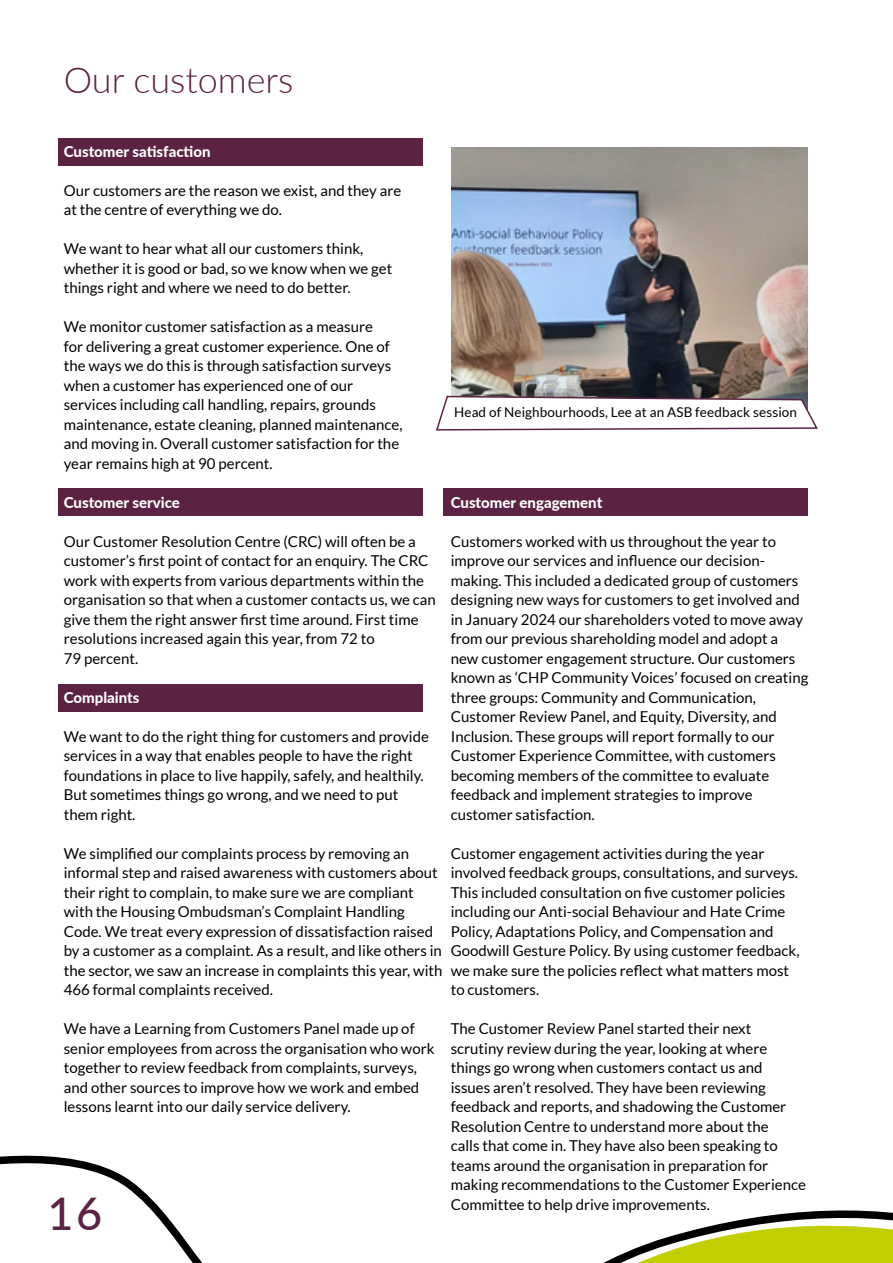
<style>
.page{position:relative;width:893px;height:1263px;background:#fff}
.page>*{position:absolute;margin:0;border:0;box-sizing:border-box;transform-origin:0 0}
.t1{font:500 45px "Lato";color:#5c2244}
.t2{font:300 36px "Lato";color:#5c2244}
.t3{font:15px/19.5px "Lato";color:#000}
.t4{font:800 15px "Lato";color:#fff}
.t5{font:13.5px "Lato";letter-spacing:.01em;color:#000}
</style>
<div class="page">
<img style="left:451px;top:148px;width:357px;height:247px">
<div style="left:58px;top:138px;width:365px;height:28px;background:#5c2244"></div>
<div style="left:58px;top:488px;width:365px;height:28px;background:#5c2244"></div>
<div style="left:443px;top:488px;width:365px;height:28px;background:#5c2244"></div>
<div style="left:58px;top:684px;width:365px;height:28px;background:#5c2244"></div>
<svg style="left:0;top:1155px;width:202px;height:108px"></svg>
<svg style="left:603px;top:1210px;width:290px;height:53px"></svg>
<svg style="left:436px;top:395px;width:382px;height:36px"></svg>
<h2 class="t2" style="left:64px;top:55px;width:231px">Our customers</h2>
<p class="t4" style="left:64px;top:140px;width:148px">Customer satisfaction</p>
<p class="t3" style="left:64px;top:181px;width:339px">Our customers are the reason we exist, and they are at the centre of everything we do.</p>
<p class="t3" style="left:64px;top:239px;width:330px">We want to hear what all our customers think, whether it is good or bad, so we know when we get things right and where we need to do better.</p>
<p class="t3" style="left:64px;top:317px;width:340px">We monitor customer satisfaction as a measure<br>for delivering a great customer experience. One of the ways we do this is through satisfaction surveys when a customer has experienced one of our services including call handling, repairs, grounds maintenance, estate cleaning, planned maintenance, and moving in. Overall customer satisfaction for the year remains high at 90 percent.</p>
<p class="t5" style="left:454px;top:405px;width:344px">Head of Neighbourhoods, Lee at an ASB feedback session</p>
<p class="t4" style="left:64px;top:491px;width:118px">Customer service</p>
<p class="t3" style="left:64px;top:532px;width:374px">Our Customer Resolution Centre (CRC) will often be a customer’s first point of contact for an enquiry. The CRC work with experts from various departments within the organisation so that when a customer contacts us, we can give them the right answer first time around. First time resolutions increased again this year, from 72 to<br>79 percent.</p>
<p class="t4" style="left:64px;top:686px;width:77px">Complaints</p>
<p class="t3" style="left:64px;top:727px;width:367px">We want to do the right thing for customers and provide services in a way that enables people to have the right foundations in place to live happily, safely, and healthily.<br>But sometimes things go wrong, and we need to put them right.</p>
<p class="t3" style="left:64px;top:844px;width:380px">We simplified our complaints process by removing an informal step and raised awareness with customers about their right to complain, to make sure we are compliant with the Housing Ombudsman’s Complaint Handling Code. We treat every expression of dissatisfaction raised by a customer as a complaint. As a result, and like others in the sector, we saw an increase in complaints this year, with 466 formal complaints received.</p>
<p class="t3" style="left:64px;top:1019px;width:372px">We have a Learning from Customers Panel made up of senior employees from across the organisation who work together to review feedback from complaints, surveys, and other sources to improve how we work and embed lessons learnt into our daily service delivery.</p>
<h1 class="t1" style="left:47px;top:1181px;width:56px">16</h1>
<p class="t4" style="left:451px;top:491px;width:153px">Customer engagement</p>
<p class="t3" style="left:451px;top:532px;width:359px">Customers worked with us throughout the year to improve our services and influence our decision&shy;making. This included a dedicated group of customers designing new ways for customers to get involved and in January 2024 our shareholders voted to move away from our previous shareholding model and adopt a new customer engagement structure. Our customers known as ‘CHP Community Voices’ focused on creating three groups: Community and Communication, Customer Review Panel, and Equity, Diversity, and Inclusion. These groups will report formally to our Customer Experience Committee, with customers becoming members of the committee to evaluate feedback and implement strategies to improve customer satisfaction.</p>
<p class="t3" style="left:451px;top:844px;width:350px">Customer engagement activities during the year involved feedback groups, consultations, and surveys.<br>This included consultation on five customer policies including our Anti-social Behaviour and Hate Crime Policy, Adaptations Policy, and Compensation and Goodwill Gesture Policy. By using customer feedback, we make sure the policies reflect what matters most to customers.</p>
<p class="t3" style="left:451px;top:1019px;width:357px">The Customer Review Panel started their next scrutiny review during the year, looking at where things go wrong when customers contact us and<br>issues aren’t resolved. They have been reviewing feedback and reports, and shadowing the Customer Resolution Centre to understand more about the<br>calls that come in. They have also been speaking to teams around the organisation in preparation for making recommendations to the Customer Experience Committee to help drive improvements.</p>
</div>
